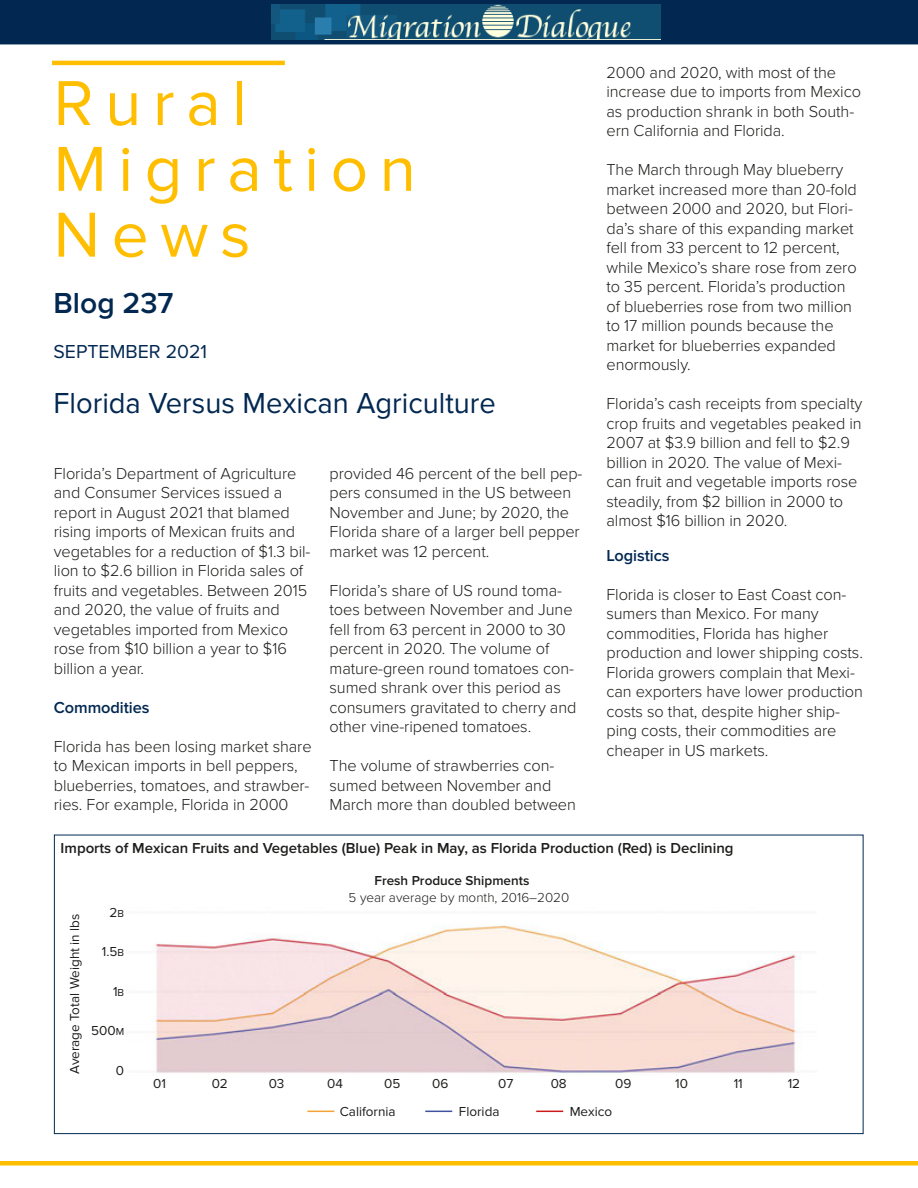
<style>
.page{position:relative;width:918px;height:1188px;background:#fff}
.page>*{position:absolute;margin:0;border:0;box-sizing:border-box;transform-origin:0 0}
.Magazine_Title{font:65.85px "Proxima Nova";letter-spacing:.175em;color:#ffbf00}
.Magazine_Title_Sub{font:30px "Proxima Nova";color:#022851}
.Magazine_Title_Sub-2{font:600 30px "Proxima Nova";color:#022851}
.Number_-_Issue_-_Pri{font:19.5px "Proxima Nova";color:#022851}
.Body_Text{font:300 16.5px/19.5px "Proxima Nova";letter-spacing:-.005em;color:#1d1d1b}
.Body_Text-2{font:600 16.5px "Proxima Nova";letter-spacing:-.005em;color:#022851}
.Article_Body__Palati{font:600 15px "Proxima Nova";color:#1d1d1b}
.Article_Body__Palati-2{font:13.5px "Proxima Nova";color:#1d1d1b}
.Article_Body__Palati-3{font:300 13.5px "Proxima Nova";color:#1d1d1b}
.Article_Body__Palati-4{font:600 13.5px "Proxima Nova";color:#1d1d1b}
.s1{font-size:10.5px}
</style>
<div class="page">
<div style="left:0;top:0;width:918px;height:44px;background:#022851"></div>
<hr style="left:52px;top:61px;width:233px;height:4px;background:#ffbf00">
<div style="left:0;top:1161px;width:918px;height:5px;background:#ffbf00"></div>
<img style="left:272px;top:5px;width:389px;height:35px">
<img style="left:153px;top:924px;width:648px;height:151px">
<svg style="left:307px;top:1111px;width:27px;height:1px"></svg>
<svg style="left:425px;top:1111px;width:27px;height:1px"></svg>
<svg style="left:536px;top:1111px;width:27px;height:1px"></svg>
<p class="Magazine_Title" style="left:54px;top:65px;width:195px">Rural</p>
<p class="Magazine_Title" style="left:54px;top:131px;width:364px">Migration</p>
<p class="Magazine_Title" style="left:54px;top:197px;width:199px">News</p>
<p class="Magazine_Title_Sub-2" style="left:54px;top:286px;width:121px">Blog 237</p>
<p class="Number_-_Issue_-_Pri" style="left:54px;top:340px;width:155px">SEPTEMBER 2021</p>
<p class="Magazine_Title_Sub" style="left:54px;top:385px;width:444px">Florida Versus Mexican Agriculture</p>
<p class="Body_Text" style="left:54px;top:464px;width:258px">Florida’s Department of Agriculture and Consumer Services issued a report in August 2021 that blamed rising imports of Mexican fruits and vegetables for a reduction of $1.3 bil&shy;lion to $2.6 billion in Florida sales of fruits and vegetables. Between 2015 and 2020, the value of fruits and vegetables imported from Mexico rose from $10 billion a year to $16 billion a year.</p>
<p class="Body_Text-2" style="left:54px;top:698px;width:97px">Commodities</p>
<p class="Body_Text" style="left:54px;top:737px;width:259px">Florida has been losing market share to Mexican imports in bell peppers, blueberries, tomatoes, and strawber&shy;ries. For example, Florida in 2000</p>
<p class="Body_Text" style="left:330px;top:464px;width:254px">provided 46 percent of the bell pep&shy;pers consumed in the US between<br>November and June; by 2020, the<br>Florida share of a larger bell pepper market was 12 percent.</p>
<p class="Body_Text" style="left:330px;top:581px;width:248px">Florida’s share of US round toma&shy;toes between November and June fell from 63 percent in 2000 to 30 percent in 2020. The volume of mature-green round tomatoes con&shy;sumed shrank over this period as consumers gravitated to cherry and other vine-ripened tomatoes.</p>
<p class="Body_Text" style="left:330px;top:756px;width:248px">The volume of strawberries con&shy;sumed between November and<br>March more than doubled between</p>
<p class="Body_Text" style="left:606px;top:63px;width:256px">2000 and 2020, with most of the increase due to imports from Mexico as production shrank in both South&shy;ern California and Florida.</p>
<p class="Body_Text" style="left:606px;top:161px;width:252px">The March through May blueberry market increased more than 20-fold between 2000 and 2020, but Flori&shy;da’s share of this expanding market fell from 33 percent to 12 percent, while Mexico’s share rose from zero to 35 percent. Florida’s production of blueberries rose from two million to 17 million pounds because the market for blueberries expanded enormously.</p>
<p class="Body_Text" style="left:606px;top:395px;width:257px">Florida’s cash receipts from specialty crop fruits and vegetables peaked in 2007 at $3.9 billion and fell to $2.9 billion in 2020. The value of Mexi&shy;can fruit and vegetable imports rose steadily, from $2 billion in 2000 to almost $16 billion in 2020.</p>
<p class="Body_Text-2" style="left:606px;top:546px;width:65px">Logistics</p>
<p class="Body_Text" style="left:606px;top:585px;width:258px">Florida is closer to East Coast con&shy;sumers than Mexico. For many commodities, Florida has higher production and lower shipping costs.<br>Florida growers complain that Mexi&shy;can exporters have lower production costs so that, despite higher ship&shy;ping costs, their commodities are cheaper in US markets.</p>
<p class="Article_Body__Palati" style="left:61px;top:839px;width:674px">Imports of Mexican Fruits and Vegetables (Blue) Peak in May, as Florida Production (Red) is Declining</p>
<p class="Article_Body__Palati-2" style="left:67px;top:1074px;width:162px;rotate:-90deg">Average Total Weight in lbs</p>
<p class="Article_Body__Palati-2" style="left:110px;top:904px;width:16px">2<span class="s1">B</span></p>
<p class="Article_Body__Palati-2" style="left:102px;top:944px;width:24px">1.5<span class="s1">B</span></p>
<p class="Article_Body__Palati-2" style="left:113px;top:984px;width:13px">1<span class="s1">B</span></p>
<p class="Article_Body__Palati-2" style="left:91px;top:1023px;width:34px">500<span class="s1">M</span></p>
<p class="Article_Body__Palati-2" style="left:116px;top:1063px;width:10px">0</p>
<p class="Article_Body__Palati-4" style="left:374px;top:873px;width:156px">Fresh Produce Shipments</p>
<p class="Article_Body__Palati-3" style="left:349px;top:890px;width:222px">5 year average by month, 2016–2020</p>
<p class="Article_Body__Palati-2" style="left:153px;top:1076px;width:14px">01</p>
<p class="Article_Body__Palati-2" style="left:212px;top:1076px;width:18px">02</p>
<p class="Article_Body__Palati-2" style="left:269px;top:1076px;width:17px">03</p>
<p class="Article_Body__Palati-2" style="left:327px;top:1076px;width:17px">04</p>
<p class="Article_Body__Palati-2" style="left:384px;top:1076px;width:18px">05</p>
<p class="Article_Body__Palati-2" style="left:432px;top:1076px;width:18px">06</p>
<p class="Article_Body__Palati-2" style="left:498px;top:1076px;width:17px">07</p>
<p class="Article_Body__Palati-2" style="left:551px;top:1076px;width:18px">08</p>
<p class="Article_Body__Palati-2" style="left:615px;top:1076px;width:18px">09</p>
<p class="Article_Body__Palati-2" style="left:675px;top:1076px;width:14px">10</p>
<p class="Article_Body__Palati-2" style="left:734px;top:1076px;width:11px">11</p>
<p class="Article_Body__Palati-2" style="left:788px;top:1076px;width:14px">12</p>
<p class="Article_Body__Palati-2" style="left:340px;top:1103px;width:57px">California</p>
<p class="Article_Body__Palati-2" style="left:459px;top:1103px;width:42px">Florida</p>
<p class="Article_Body__Palati-2" style="left:570px;top:1103px;width:44px">Mexico</p>
</div>
